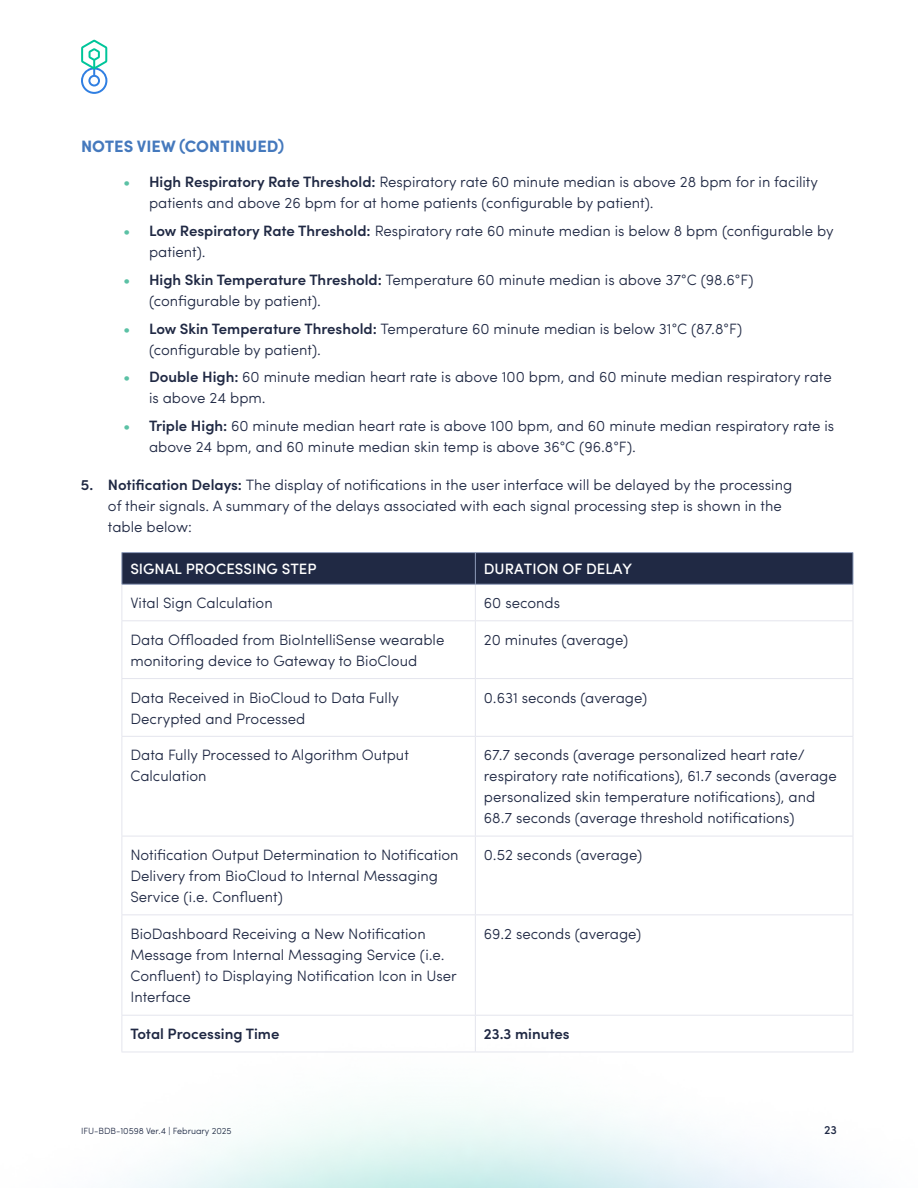
<style>
.page{position:relative;width:918px;height:1188px;background:#fff}
.page>*{position:absolute;margin:0;border:0;box-sizing:border-box;transform-origin:0 0}
.t1{font:700 16.5px "Sofia Pro";color:#4579bd}
.t2{font:300 15px/21px "Sofia Pro";color:#202944}
.t3{font:500 15px "Sofia Pro";color:#fff}
.t4{font:600 15px "Sofia Pro";color:#202944}
.t5{font:500 12px "Sofia Pro";color:#202944}
.t6{font:300 9px "Sofia Pro";color:#202944}
.s1{font-weight:600;color:#5bc1a5}
.s2{font-weight:600}
</style>
<div class="page">
<svg style="left:81px;top:40px;width:26px;height:54px"></svg>
<div style="left:123px;top:553px;width:730px;height:31px;background:#202944"></div>
<hr style="left:122px;top:584px;width:1px;height:36px;background:#e4e5ed">
<hr style="left:475px;top:584px;width:1px;height:36px;background:#e4e5ed">
<hr style="left:853px;top:584px;width:1px;height:36px;background:#e4e5ed">
<hr style="left:122px;top:620px;width:353px;height:1px;background:#e4e5ed">
<hr style="left:122px;top:621px;width:1px;height:57px;background:#e4e5ed">
<hr style="left:475px;top:620px;width:378px;height:1px;background:#e4e5ed">
<hr style="left:475px;top:621px;width:1px;height:57px;background:#e4e5ed">
<hr style="left:853px;top:621px;width:1px;height:57px;background:#e4e5ed">
<hr style="left:122px;top:678px;width:353px;height:1px;background:#e4e5ed">
<hr style="left:122px;top:679px;width:1px;height:57px;background:#e4e5ed">
<hr style="left:475px;top:678px;width:378px;height:1px;background:#e4e5ed">
<hr style="left:475px;top:679px;width:1px;height:57px;background:#e4e5ed">
<hr style="left:853px;top:679px;width:1px;height:57px;background:#e4e5ed">
<hr style="left:122px;top:736px;width:353px;height:1px;background:#e4e5ed">
<hr style="left:122px;top:737px;width:1px;height:99px;background:#e4e5ed">
<hr style="left:475px;top:736px;width:378px;height:1px;background:#e4e5ed">
<hr style="left:475px;top:737px;width:1px;height:99px;background:#e4e5ed">
<hr style="left:853px;top:737px;width:1px;height:99px;background:#e4e5ed">
<hr style="left:122px;top:836px;width:353px;height:1px;background:#e4e5ed">
<hr style="left:122px;top:836px;width:1px;height:78px;background:#e4e5ed">
<hr style="left:475px;top:836px;width:378px;height:1px;background:#e4e5ed">
<hr style="left:475px;top:836px;width:1px;height:78px;background:#e4e5ed">
<hr style="left:853px;top:836px;width:1px;height:78px;background:#e4e5ed">
<hr style="left:122px;top:914px;width:353px;height:1px;background:#e4e5ed">
<hr style="left:122px;top:915px;width:1px;height:100px;background:#e4e5ed">
<hr style="left:475px;top:914px;width:378px;height:1px;background:#e4e5ed">
<hr style="left:475px;top:915px;width:1px;height:100px;background:#e4e5ed">
<hr style="left:853px;top:915px;width:1px;height:100px;background:#e4e5ed">
<hr style="left:122px;top:1015px;width:353px;height:1px;background:#e4e5ed">
<hr style="left:122px;top:1016px;width:1px;height:36px;background:#e4e5ed">
<hr style="left:475px;top:1015px;width:378px;height:1px;background:#e4e5ed">
<hr style="left:475px;top:1016px;width:1px;height:36px;background:#e4e5ed">
<hr style="left:853px;top:1016px;width:1px;height:36px;background:#e4e5ed">
<hr style="left:122px;top:1052px;width:353px;height:1px;background:#e4e5ed">
<hr style="left:475px;top:1052px;width:378px;height:1px;background:#e4e5ed">
<hr style="left:122px;top:552px;width:353px;height:1px;background:#8f9dbb">
<hr style="left:122px;top:553px;width:1px;height:31px;background:#8f9dbb">
<hr style="left:475px;top:552px;width:378px;height:1px;background:#8f9dbb">
<hr style="left:475px;top:553px;width:1px;height:31px;background:#8f9dbb">
<hr style="left:853px;top:553px;width:1px;height:31px;background:#8f9dbb">
<hr style="left:122px;top:584px;width:353px;height:1px;background:#8f9dbb">
<hr style="left:475px;top:584px;width:378px;height:1px;background:#8f9dbb">
<p class="t1" style="left:81px;top:134px;width:205px">NOTES VIEW (CONTINUED)</p>
<p class="t2" style="left:149px;top:171px;width:671px;text-indent:-26px"><span class="s1">•</span> <span class="s2">High Respiratory Rate Threshold:</span> Respiratory rate 60 minute median is above 28 bpm for in facility patients and above 26 bpm for at home patients (configurable by patient).</p>
<p class="t2" style="left:149px;top:219px;width:686px;text-indent:-26px"><span class="s1">•</span> <span class="s2">Low Respiratory Rate Threshold:</span> Respiratory rate 60 minute median is below 8 bpm (configurable by patient).</p>
<p class="t2" style="left:149px;top:268px;width:606px;text-indent:-26px"><span class="s1">•</span> <span class="s2">High Skin Temperature Threshold:</span> Temperature 60 minute median is above 37°C (98.6°F) (configurable by patient).</p>
<p class="t2" style="left:149px;top:317px;width:595px;text-indent:-26px"><span class="s1">•</span> <span class="s2">Low Skin Temperature Threshold:</span> Temperature 60 minute median is below 31°C (87.8°F) (configurable by patient).</p>
<p class="t2" style="left:149px;top:366px;width:684px;text-indent:-26px"><span class="s1">•</span> <span class="s2">Double High:</span> 60 minute median heart rate is above 100 bpm, and 60 minute median respiratory rate is above 24 bpm.</p>
<p class="t2" style="left:149px;top:414px;width:687px;text-indent:-26px"><span class="s1">•</span> <span class="s2">Triple High:</span> 60 minute median heart rate is above 100 bpm, and 60 minute median respiratory rate is above 24 bpm, and 60 minute median skin temp is above 36°C (96.8°F).</p>
<p class="t2" style="left:108px;top:473px;width:686px;text-indent:-27px"><span class="s2">5. Notification Delays:</span> The display of notifications in the user interface will be delayed by the processing of their signals. A summary of the delays associated with each signal processing step is shown in the table below:</p>
<p class="t3" style="left:130px;top:558px;width:188px">SIGNAL PROCESSING STEP</p>
<p class="t3" style="left:484px;top:558px;width:150px">DURATION OF DELAY</p>
<p class="t2" style="left:130px;top:591px;width:144px">Vital Sign Calculation</p>
<p class="t2" style="left:484px;top:591px;width:78px">60 seconds</p>
<p class="t2" style="left:130px;top:628px;width:316px">Data Offloaded from BioIntelliSense wearable monitoring device to Gateway to BioCloud</p>
<p class="t2" style="left:484px;top:628px;width:146px">20 minutes (average)</p>
<p class="t2" style="left:130px;top:686px;width:270px">Data Received in BioCloud to Data Fully<br>Decrypted and Processed</p>
<p class="t2" style="left:484px;top:686px;width:165px">0.631 seconds (average)</p>
<p class="t2" style="left:130px;top:744px;width:280px">Data Fully Processed to Algorithm Output<br>Calculation</p>
<p class="t2" style="left:484px;top:744px;width:354px">67.7 seconds (average personalized heart rate/ respiratory rate notifications), 61.7 seconds (average personalized skin temperature notifications), and 68.7 seconds (average threshold notifications)</p>
<p class="t2" style="left:130px;top:843px;width:330px">Notification Output Determination to Notification<br>Delivery from BioCloud to Internal Messaging<br>Service (i.e. Confluent)</p>
<p class="t2" style="left:484px;top:843px;width:160px">0.52 seconds (average)</p>
<p class="t2" style="left:130px;top:922px;width:328px">BioDashboard Receiving a New Notification Message from Internal Messaging Service (i.e.<br>Confluent) to Displaying Notification Icon in User Interface</p>
<p class="t2" style="left:484px;top:922px;width:159px">69.2 seconds (average)</p>
<p class="t4" style="left:130px;top:1023px;width:151px">Total Processing Time</p>
<p class="t4" style="left:484px;top:1023px;width:87px">23.3 minutes</p>
<p class="t6" style="left:81px;top:1124px;width:152px">IFU-BDB-10598 Ver.4 | February 2025</p>
<p class="t5" style="left:824px;top:1121px;width:14px">23</p>
</div>
